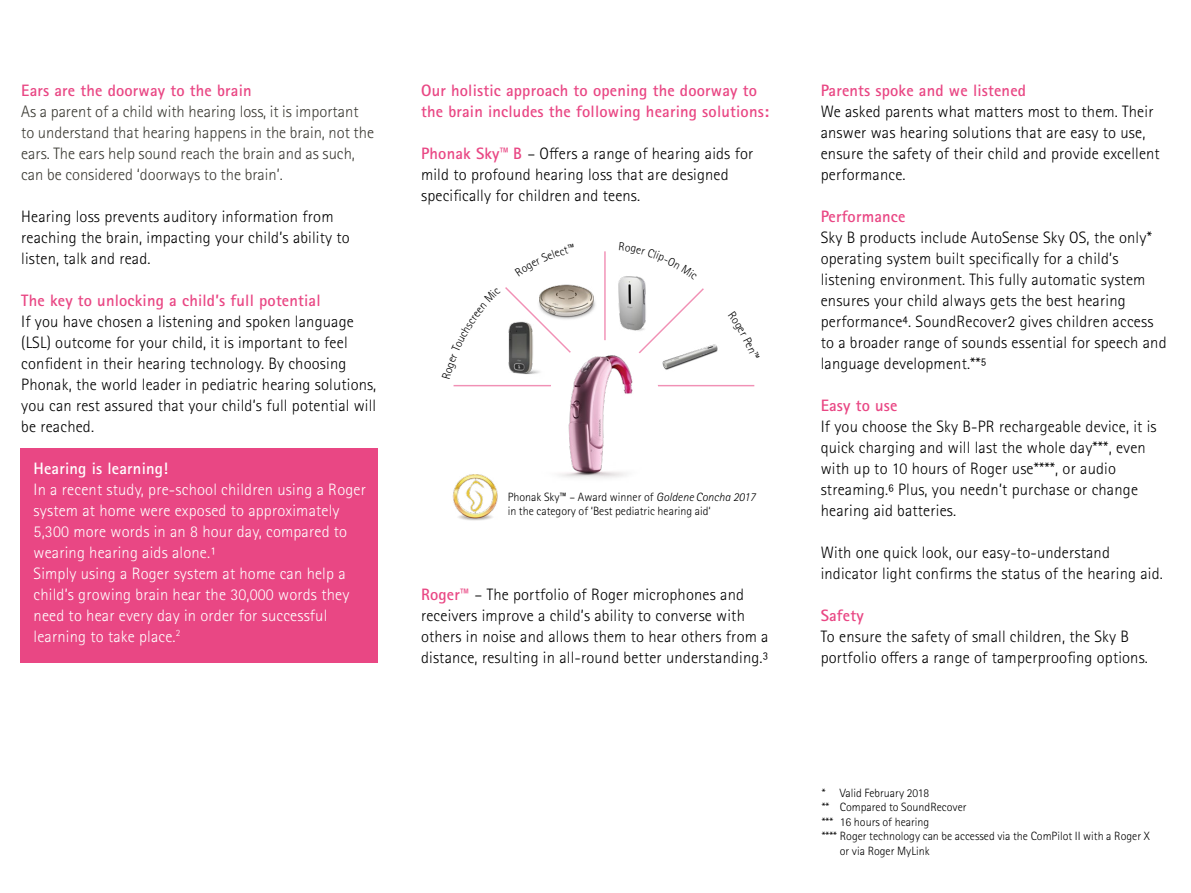
<style>
.page{position:relative;width:1191px;height:893px;background:#fff}
.page>*{position:absolute;margin:0;border:0;box-sizing:border-box;transform-origin:0 0}
.PHO_Bodycopy_11pt_Bl{font:300 16.5px/21px "Rotis Sans Serif Pro";letter-spacing:.01em;color:#000}
.PHO_Bodycopy_11pt_Bl-2{font:300 16.5px/21px "Rotis Sans Serif Pro";letter-spacing:.01em;color:#fff}
.PHO_Bodycopy_11pt_Bl-3{font:700 16.5px/21px "Rotis Sans Serif Pro";letter-spacing:.01em;color:#e94784}
.PHO_Lead_14pt_Graphi{font:300 16.5px/21px "Rotis Sans Serif Pro";color:#3b3a33}
.t1{font:300 12px/14.4px "Rotis Sans Serif Pro";color:#000}
.s1{font-weight:700}
.s2{font-weight:700;color:#e94784}
.s3{font-style:italic}
</style>
<div class="page">
<div style="left:21px;top:449px;width:357px;height:214px;background:#e94784"></div>
<hr style="left:604px;top:385px;width:150px;height:1px;background:#e94784">
<img style="left:452px;top:474px;width:46px;height:47px">
<img style="left:559px;top:387px;width:74px;height:91px">
<img style="left:705px;top:344px;width:13px;height:12px">
<svg style="left:453px;top:251px;width:252px;height:136px"></svg>
<p class="PHO_Bodycopy_11pt_Bl-3" style="left:21px;top:79px;width:232px">Ears are the doorway to the brain</p>
<p class="PHO_Lead_14pt_Graphi" style="left:21px;top:101px;width:354px">As a parent of a child with hearing loss, it is important to understand that hearing happens in the brain, not the ears. The ears help sound reach the brain and as such, can be considered ‘doorways to the brain’.</p>
<p class="PHO_Bodycopy_11pt_Bl" style="left:21px;top:206px;width:330px">Hearing loss prevents auditory information from reaching the brain, impacting your child’s ability to listen, talk and read.</p>
<p class="PHO_Bodycopy_11pt_Bl-3" style="left:21px;top:289px;width:301px">The key to unlocking a child’s full potential</p>
<p class="PHO_Bodycopy_11pt_Bl" style="left:21px;top:311px;width:356px">If you have chosen a listening and spoken language (LSL) outcome for your child, it is important to feel confident in their hearing technology. By choosing Phonak, the world leader in pediatric hearing solutions, you can rest assured that your child’s full potential will be reached.</p>
<p class="PHO_Bodycopy_11pt_Bl-2" style="left:34px;top:458px;width:334px"><span class="s1">Hearing is learning!<br></span>In a recent study, pre-school children using a Roger system at home were exposed to approximately 5,300 more words in an 8 hour day, compared to wearing hearing aids alone.1<br>Simply using a Roger system at home can help a child’s growing brain hear the 30,000 words they need to hear every day in order for successful learning to take place.<sup>2</sup></p>
<p class="PHO_Bodycopy_11pt_Bl-3" style="left:421px;top:79px;width:349px">Our holistic approach to opening the doorway to the brain includes the following hearing solutions:</p>
<p class="PHO_Bodycopy_11pt_Bl" style="left:421px;top:143px;width:334px"><span class="s2">Phonak Sky™ B</span> – Offers a range of hearing aids for mild to profound hearing loss that are designed specifically for children and teens.</p>
<p class="t1" style="left:508px;top:490px;width:249px">Phonak Sky™ – Award winner of <span class="s3">Goldene Concha 2017</span></p>
<p class="t1" style="left:508px;top:504px;width:205px">in the category of ‘Best pediatric hearing aid‘</p>
<p class="PHO_Bodycopy_11pt_Bl" style="left:421px;top:584px;width:349px"><span class="s2">Roger™</span> – The portfolio of Roger microphones and receivers improve a child’s ability to converse with others in noise and allows them to hear others from a distance, resulting in all-round better understanding.3</p>
<p class="PHO_Bodycopy_11pt_Bl-3" style="left:820px;top:79px;width:207px">Parents spoke and we listened</p>
<p class="PHO_Bodycopy_11pt_Bl" style="left:820px;top:101px;width:341px">We asked parents what matters most to them. Their answer was hearing solutions that are easy to use, ensure the safety of their child and provide excellent performance.</p>
<p class="PHO_Bodycopy_11pt_Bl-3" style="left:820px;top:205px;width:86px">Performance</p>
<p class="PHO_Bodycopy_11pt_Bl" style="left:820px;top:227px;width:347px">Sky B products include AutoSense Sky OS, the only* operating system built specifically for a child’s listening environment. This fully automatic system ensures your child always gets the best hearing performance4. SoundRecover2 gives children access to a broader range of sounds essential for speech and language development.**5</p>
<p class="PHO_Bodycopy_11pt_Bl-3" style="left:820px;top:394px;width:78px">Easy to use</p>
<p class="PHO_Bodycopy_11pt_Bl" style="left:820px;top:416px;width:337px">If you choose the Sky B-PR rechargeable device, it is quick charging and will last the whole day***, even with up to 10 hours of Roger use****, or audio streaming.6 Plus, you needn’t purchase or change hearing aid batteries.</p>
<p class="PHO_Bodycopy_11pt_Bl" style="left:820px;top:542px;width:344px">With one quick look, our easy-to-understand indicator light confirms the status of the hearing aid.</p>
<p class="PHO_Bodycopy_11pt_Bl-3" style="left:820px;top:604px;width:44px">Safety</p>
<p class="PHO_Bodycopy_11pt_Bl" style="left:820px;top:626px;width:329px">To ensure the safety of small children, the Sky B portfolio offers a range of tamperproofing options.</p>
<p class="t1" style="left:821px;top:786px;width:109px">* Valid February 2018</p>
<p class="t1" style="left:821px;top:800px;width:146px">** Compared to SoundRecover</p>
<p class="t1" style="left:821px;top:815px;width:109px">*** 16 hours of hearing</p>
<p class="t1" style="left:839px;top:829px;width:311px;text-indent:-18px">**** Roger technology can be accessed via the ComPilot II with a Roger X or via Roger MyLink</p>
</div>
